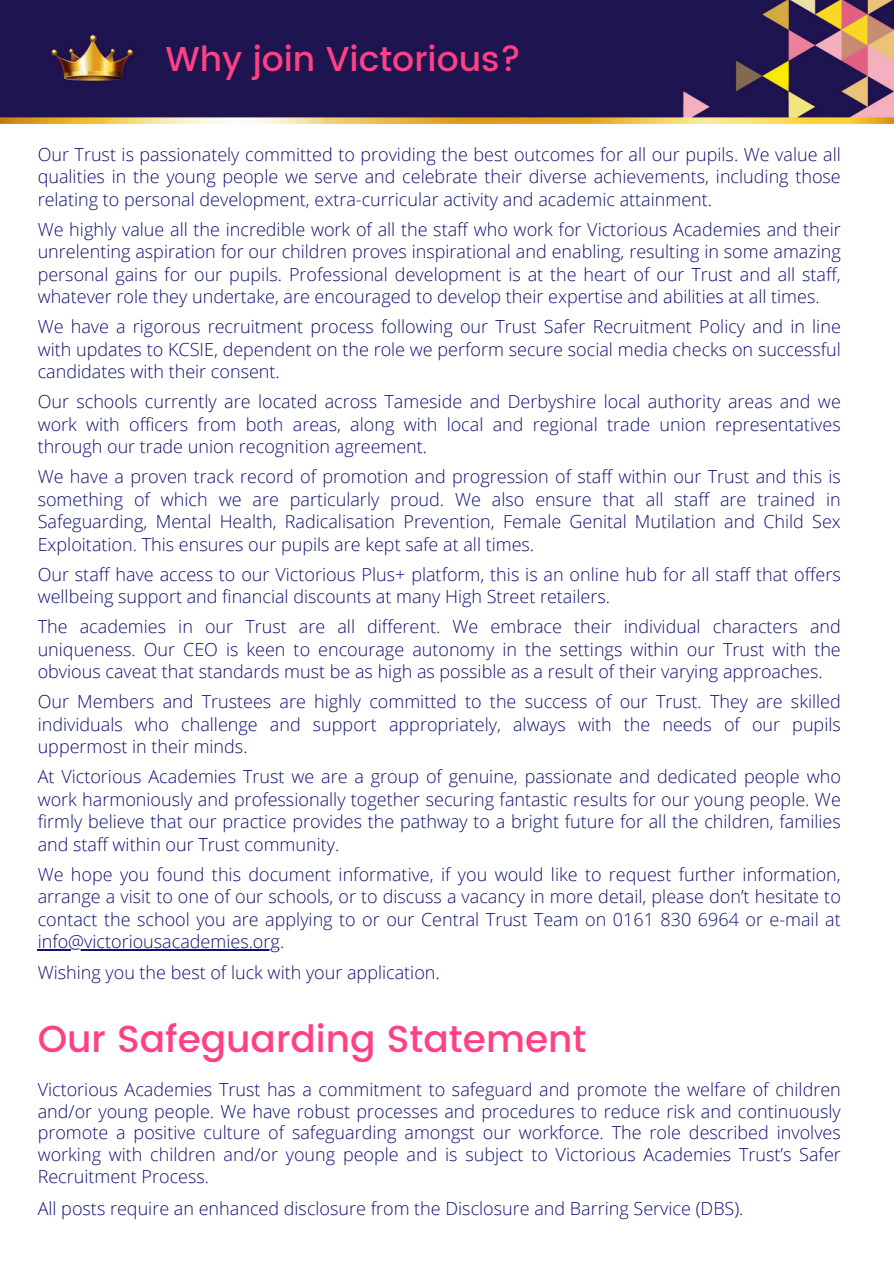
<style>
.page{position:relative;width:894px;height:1264px;background:#fff}
.page>*{position:absolute;margin:0;border:0;box-sizing:border-box;transform-origin:0 0}
.t1{font:500 37.5px "Poppins";color:#ff4084}
.t2{font:500 34.5px "Poppins";color:#ff4084}
.t3{font:300 18px/22.5px "Open Sans";color:#0e1270;text-align:justify}
</style>
<div class="page">
<img style="left:0;top:0;width:893px;height:124px">
<hr style="left:38px;top:949px;width:242px;height:2px;background:#0e1270">
<p class="t2" style="left:165px;top:39px;width:357px">Why join Victorious?</p>
<h1 class="t3" style="left:38px;top:142px;width:804px">Our Trust is passionately committed to providing the best outcomes for all our pupils. We value all qualities in the young people we serve and celebrate their diverse achievements, including those relating to personal development, extra-curricular activity and academic attainment.</h1>
<p class="t3" style="left:38px;top:217px;width:804px">We highly value all the incredible work of all the staff who work for Victorious Academies and their unrelenting aspiration for our children proves inspirational and enabling, resulting in some amazing personal gains for our pupils. Professional development is at the heart of our Trust and all staff, whatever role they undertake, are encouraged to develop their expertise and abilities at all times.</p>
<p class="t3" style="left:38px;top:315px;width:804px">We have a rigorous recruitment process following our Trust Safer Recruitment Policy and in line with updates to KCSIE, dependent on the role we perform secure social media checks on successful candidates with their consent.</p>
<p class="t3" style="left:38px;top:390px;width:804px">Our schools currently are located across Tameside and Derbyshire local authority areas and we work with officers from both areas, along with local and regional trade union representatives through our trade union recognition agreement.</p>
<p class="t3" style="left:38px;top:465px;width:804px">We have a proven track record of promotion and progression of staff within our Trust and this is something of which we are particularly proud. We also ensure that all staff are trained in Safeguarding, Mental Health, Radicalisation Prevention, Female Genital Mutilation and Child Sex Exploitation. This ensures our pupils are kept safe at all times.</p>
<p class="t3" style="left:38px;top:562px;width:804px">Our staff have access to our Victorious Plus+ platform, this is an online hub for all staff that offers wellbeing support and financial discounts at many High Street retailers.</p>
<p class="t3" style="left:38px;top:615px;width:804px">The academies in our Trust are all different. We embrace their individual characters and uniqueness. Our CEO is keen to encourage autonomy in the settings within our Trust with the obvious caveat that standards must be as high as possible as a result of their varying approaches.</p>
<p class="t3" style="left:38px;top:690px;width:804px">Our Members and Trustees are highly committed to the success of our Trust. They are skilled individuals who challenge and support appropriately, always with the needs of our pupils uppermost in their minds.</p>
<p class="t3" style="left:38px;top:765px;width:804px">At Victorious Academies Trust we are a group of genuine, passionate and dedicated people who work harmoniously and professionally together securing fantastic results for our young people. We firmly believe that our practice provides the pathway to a bright future for all the children, families and staff within our Trust community.</p>
<p class="t3" style="left:38px;top:862px;width:804px">We hope you found this document informative, if you would like to request further information, arrange a visit to one of our schools, or to discuss a vacancy in more detail, please don’t hesitate to contact the school you are applying to or our Central Trust Team on 0161 830 6964 or e-mail at</p>
<p class="t3" style="left:38px;top:926px;width:403px;line-height:30px">info@victoriousacademies.org.<br>Wishing you the best of luck with your application.</p>
<h1 class="t1" style="left:38px;top:1017px;width:550px">Our Safeguarding Statement</h1>
<p class="t3" style="left:38px;top:1077px;width:804px;line-height:21.8px">Victorious Academies Trust has a commitment to safeguard and promote the welfare of children and/or young people. We have robust processes and procedures to reduce risk and continuously promote a positive culture of safeguarding amongst our workforce. The role described involves working with children and/or young people and is subject to Victorious Academies Trust’s Safer Recruitment Process.</p>
<p class="t3" style="left:38px;top:1196px;width:707px">All posts require an enhanced disclosure from the Disclosure and Barring Service (DBS).</p>
</div>
